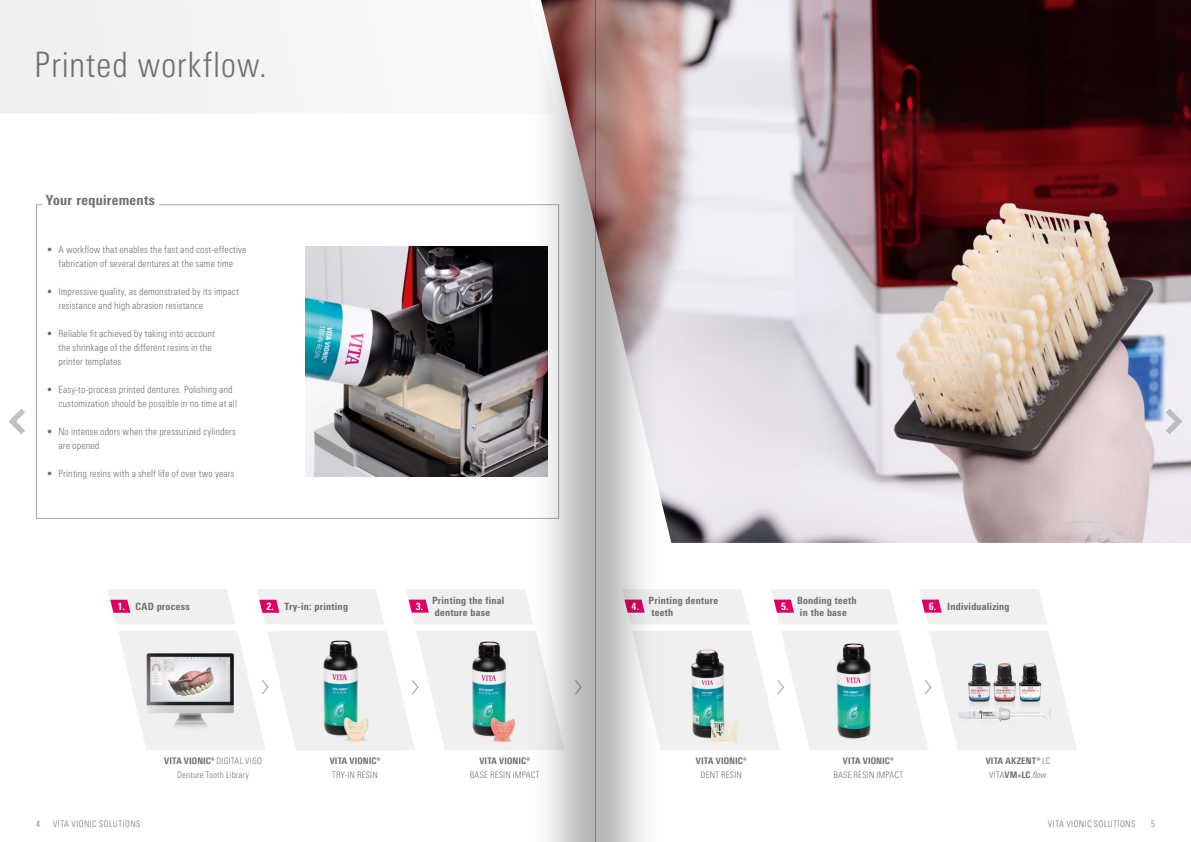
<style>
.page{position:relative;width:1191px;height:842px;background:#fff}
.page>*{position:absolute;margin:0;border:0;box-sizing:border-box;transform-origin:0 0}
.t1{font:300 condensed 35px "Univers Next Pro";letter-spacing:.02em;color:#6f6f6e}
.t2{font:800 condensed 14px "Univers Next Pro";letter-spacing:.02em;color:#6f6f6e}
.t3{font:300 condensed 10px/14px "Univers Next Pro";letter-spacing:.005em;color:#6f6f6e}
.t4{font:800 condensed 10px/12px "Univers Next Pro";letter-spacing:.025em;color:#6f6f6e}
.t5{font:800 condensed 10px "Univers Next Pro";color:#fff}
.t6{font:300 condensed 9px/14px "Univers Next Pro";letter-spacing:.025em;color:#6f6f6e;text-align:center}
.t7{font:800 condensed 9px/14px "Univers Next Pro";letter-spacing:.005em;color:#6f6f6e;text-align:center}
.s1{color:#fff}
.s2{font-weight:800}
.s3{font-weight:300}
.s4{font-weight:300;font-style:italic}
</style>
<div class="page">
<div style="left:0;top:0;width:299px;height:113px;background:#f2f2f2"></div>
<img style="left:737px;top:0;width:454px;height:543px">
<svg style="left:118px;top:631px;width:298px;height:119px"></svg>
<svg style="left:737px;top:631px;width:340px;height:119px"></svg>
<img style="left:305px;top:246px;width:149px;height:230px">
<svg style="left:108px;top:589px;width:127px;height:35px"></svg>
<svg style="left:257px;top:589px;width:127px;height:35px"></svg>
<svg style="left:406px;top:589px;width:48px;height:35px"></svg>
<svg style="left:737px;top:589px;width:12px;height:35px"></svg>
<svg style="left:771px;top:589px;width:127px;height:35px"></svg>
<svg style="left:920px;top:589px;width:127px;height:35px"></svg>
<img style="left:454px;top:0;width:283px;height:842px">
<svg style="left:1165px;top:409px;width:17px;height:25px"></svg>
<svg style="left:9px;top:409px;width:16px;height:25px"></svg>
<h1 class="t1" style="left:34px;top:45px;width:234px">Printed workflow.</h1>
<h2 class="t2" style="left:46px;top:191px;width:110px">Your requirements</h2>
<p class="t3" style="left:47px;top:242px;width:201px;text-align:center">• A workflow that enables the fast and cost-effective fabrication of several dentures at the same time</p>
<p class="t3" style="left:59px;top:284px;width:182px;text-indent:-11px">• Impressive quality, as demonstrated by its impact resistance and high abrasion resistance</p>
<p class="t3" style="left:59px;top:326px;width:158px;text-indent:-11px">• Reliable fit achieved by taking into account the shrinkage of the different resins in the printer templates</p>
<p class="t3" style="left:59px;top:382px;width:180px;text-indent:-11px">• Easy-to-process printed dentures. Polishing and customization should be possible in no time at all</p>
<p class="t3" style="left:59px;top:424px;width:179px;text-indent:-11px">• No intense odors when the pressurized cylinders are opened</p>
<p class="t3" style="left:47px;top:466px;width:189px">• Printing resins with a shelf life of over two years</p>
<p class="t4" style="left:135px;top:600px;width:56px">CAD process</p>
<p class="t4" style="left:284px;top:600px;width:65px">Try-in: printing</p>
<p class="t4" style="left:432px;top:595px;width:74px">Printing the final denture base</p>
<p class="t4" style="left:797px;top:595px;width:61px">Bonding teeth in the base</p>
<p class="t4" style="left:648px;top:595px;width:71px">Printing denture teeth</p>
<p class="t5" style="left:118px;top:600px;width:9px">1.</p>
<p class="t5" style="left:266px;top:600px;width:9px">2.</p>
<p class="t5" style="left:416px;top:600px;width:9px">3.</p>
<p class="t5" style="left:631px;top:600px;width:9px">4.</p>
<p class="t5" style="left:781px;top:600px;width:9px">5.</p>
<p class="t4" style="left:928px;top:600px;width:82px"><span class="s1">6.</span> Individualizing</p>
<p class="t6" style="left:164px;top:754px;width:99px"><span class="s2">VITA VIONIC®</span> DIGITAL VIGO<br>Denture Tooth Library</p>
<p class="t7" style="left:330px;top:754px;width:52px">VITA VIONIC®</p>
<p class="t6" style="left:332px;top:768px;width:47px">TRY-IN RESIN</p>
<p class="t7" style="left:479px;top:754px;width:52px">VITA VIONIC®</p>
<p class="t6" style="left:470px;top:768px;width:71px">BASE RESIN IMPACT</p>
<p class="t7" style="left:696px;top:754px;width:52px">VITA VIONIC®</p>
<p class="t6" style="left:700px;top:768px;width:43px">DENT RESIN</p>
<p class="t7" style="left:843px;top:754px;width:52px">VITA VIONIC®</p>
<p class="t6" style="left:833px;top:768px;width:71px">BASE RESIN IMPACT</p>
<p class="t7" style="left:985px;top:754px;width:66px">VITA AKZENT® <span class="s3">LC<br>VITA</span>VM®LC <span class="s4">flow</span></p>
<p class="t6" style="left:36px;top:817px;width:5px">4</p>
<p class="t6" style="left:53px;top:817px;width:89px">VITA VIONIC SOLUTIONS</p>
<p class="t6" style="left:1048px;top:817px;width:89px">VITA VIONIC SOLUTIONS</p>
<p class="t6" style="left:1151px;top:817px;width:5px">5</p>
</div>
